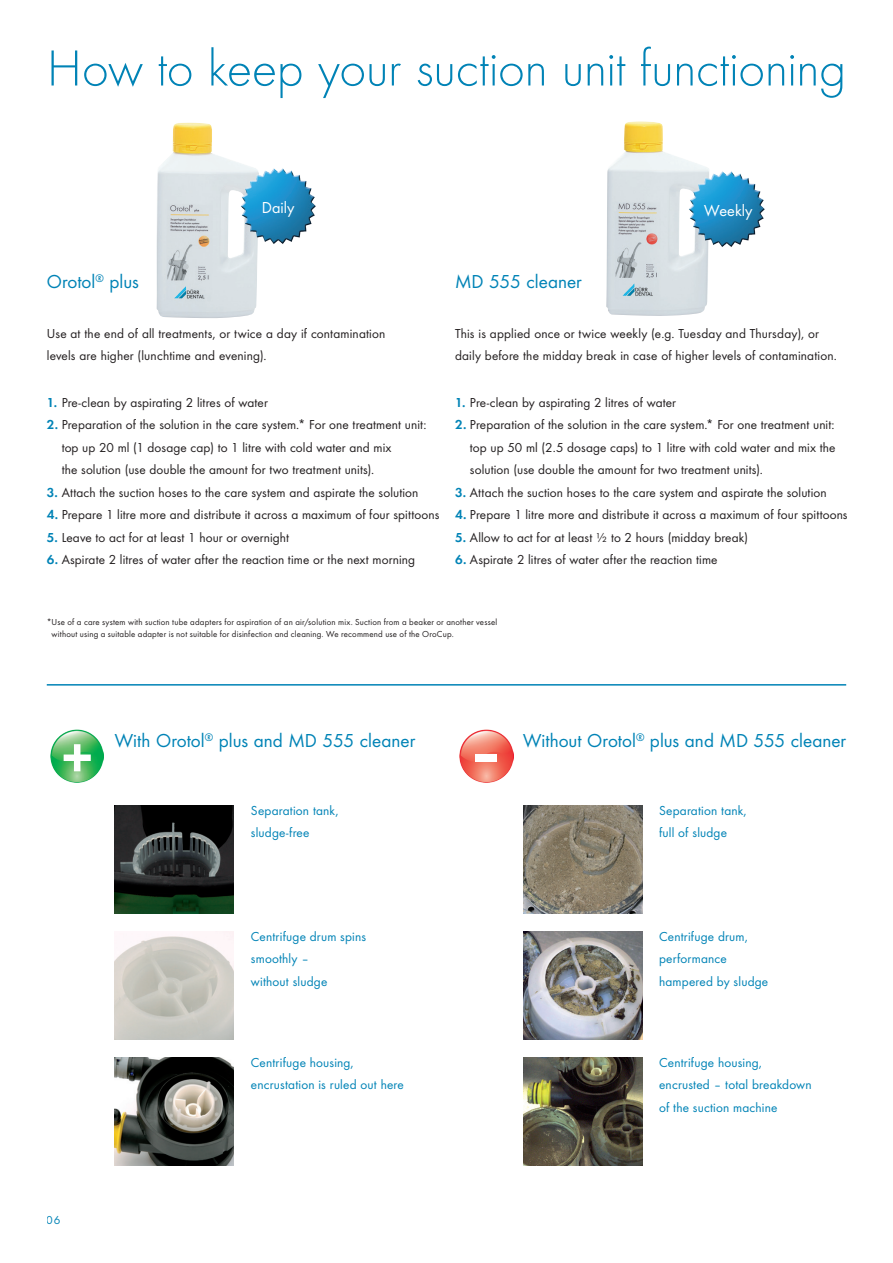
<style>
.page{position:relative;width:893px;height:1263px;background:#fff}
.page>*{position:absolute;margin:0;border:0;box-sizing:border-box;transform-origin:0 0}
.t1{font:300 52.5px "Futura TOT";letter-spacing:-.01em;color:#0083b6}
.t2{font:19.5px "Futura TOT Boo";color:#0083b6}
.t3{font:16.5px "Futura TOT Boo";color:#fff}
.t4{font:13.5px/22.5px "Futura TOT Boo";letter-spacing:.01em;color:#231f20}
.t5{font:13.5px/22.5px "Futura TOT Boo";letter-spacing:.015em;color:#0083b6}
.t6{font:12px "Futura TOT Boo";color:#0083b6}
.t7{font:9px/11.2px "Futura TOT Boo";letter-spacing:.02em;color:#231f20}
.s1{font-family:"Futura TOT Dem";color:#0083b6}
</style>
<div class="page">
<img style="left:606px;top:121px;width:103px;height:195px">
<img style="left:156px;top:122px;width:102px;height:196px">
<img style="left:523px;top:806px;width:119px;height:108px">
<img style="left:115px;top:806px;width:119px;height:108px">
<img style="left:523px;top:932px;width:119px;height:108px">
<img style="left:115px;top:932px;width:119px;height:108px">
<img style="left:523px;top:1058px;width:119px;height:108px">
<img style="left:115px;top:1058px;width:119px;height:108px">
<img style="left:51px;top:729px;width:53px;height:53px">
<img style="left:234px;top:155px;width:82px;height:89px">
<img style="left:682px;top:158px;width:83px;height:89px">
<hr style="left:47px;top:684px;width:799px;height:2px;background:#0083b6">
<img style="left:460px;top:729px;width:53px;height:53px">
<svg style="left:64px;top:744px;width:27px;height:27px"></svg>
<div style="left:475px;top:755px;width:22px;height:7px;background:#fff"></div>
<h1 class="t1" style="left:47px;top:38px;width:801px">How to keep your suction unit functioning</h1>
<p class="t3" style="left:262px;top:198px;width:34px">Daily</p>
<p class="t3" style="left:704px;top:200px;width:50px">Weekly</p>
<h2 class="t2" style="left:47px;top:270px;width:94px">Orotol<sup>®</sup> plus</h2>
<h2 class="t2" style="left:455px;top:270px;width:128px">MD 555 cleaner</h2>
<p class="t4" style="left:47px;top:322px;width:340px">Use at the end of all treatments, or twice a day if contamination levels are higher (lunchtime and evening).</p>
<p class="t4" style="left:47px;top:391px;width:223px"><span class="s1">1.</span> Pre-clean by aspirating 2 litres of water</p>
<p class="t4" style="left:62px;top:413px;width:366px;text-indent:-15px"><span class="s1">2.</span> Preparation of the solution in the care system.* For one treatment unit: top up 20 ml (1 dosage cap) to 1 litre with cold water and mix<br>the solution (use double the amount for two treatment units).</p>
<p class="t4" style="left:47px;top:481px;width:373px"><span class="s1">3.</span> Attach the suction hoses to the care system and aspirate the solution</p>
<p class="t4" style="left:47px;top:503px;width:394px"><span class="s1">4.</span> Prepare 1 litre more and distribute it across a maximum of four spittoons</p>
<p class="t4" style="left:47px;top:526px;width:244px"><span class="s1">5.</span> Leave to act for at least 1 hour or overnight</p>
<p class="t4" style="left:47px;top:548px;width:370px"><span class="s1">6.</span> Aspirate 2 litres of water after the reaction time or the next morning</p>
<p class="t4" style="left:455px;top:322px;width:383px">This is applied once or twice weekly (e.g. Tuesday and Thursday), or daily before the midday break in case of higher levels of contamination.</p>
<p class="t4" style="left:455px;top:391px;width:223px"><span class="s1">1.</span> Pre-clean by aspirating 2 litres of water</p>
<p class="t4" style="left:470px;top:413px;width:367px;text-align:justify;text-indent:-15px"><span class="s1">2.</span> Preparation of the solution in the care system.* For one treatment unit: top up 50 ml (2.5 dosage caps) to 1 litre with cold water and mix the solution (use double the amount for two treatment units).</p>
<p class="t4" style="left:455px;top:481px;width:373px"><span class="s1">3.</span> Attach the suction hoses to the care system and aspirate the solution</p>
<p class="t4" style="left:455px;top:503px;width:394px"><span class="s1">4.</span> Prepare 1 litre more and distribute it across a maximum of four spittoons</p>
<p class="t4" style="left:455px;top:526px;width:295px"><span class="s1">5.</span> Allow to act for at least ½ to 2 hours (midday break)</p>
<p class="t4" style="left:455px;top:548px;width:264px"><span class="s1">6.</span> Aspirate 2 litres of water after the reaction time</p>
<p class="t7" style="left:52px;top:617px;width:447px;text-indent:-5px">*Use of a care system with suction tube adapters for aspiration of an air/solution mix. Suction from a beaker or another vessel without using a suitable adapter is not suitable for disinfection and cleaning. We recommend use of the OroCup.</p>
<h2 class="t2" style="left:115px;top:729px;width:302px">With Orotol<sup>®</sup> plus and MD 555 cleaner</h2>
<p class="t5" style="left:251px;top:799px;width:89px">Separation tank, sludge-free</p>
<p class="t5" style="left:251px;top:925px;width:117px">Centrifuge drum spins smoothly –<br>without sludge</p>
<p class="t5" style="left:251px;top:1051px;width:154px">Centrifuge housing, encrustation is ruled out here</p>
<h2 class="t2" style="left:523px;top:729px;width:325px">Without Orotol<sup>®</sup> plus and MD 555 cleaner</h2>
<p class="t5" style="left:659px;top:799px;width:89px">Separation tank, full of sludge</p>
<p class="t5" style="left:659px;top:925px;width:111px">Centrifuge drum, performance hampered by sludge</p>
<p class="t5" style="left:659px;top:1051px;width:154px">Centrifuge housing, encrusted – total breakdown of the suction machine</p>
<p class="t6" style="left:47px;top:1213px;width:15px">06</p>
</div>
